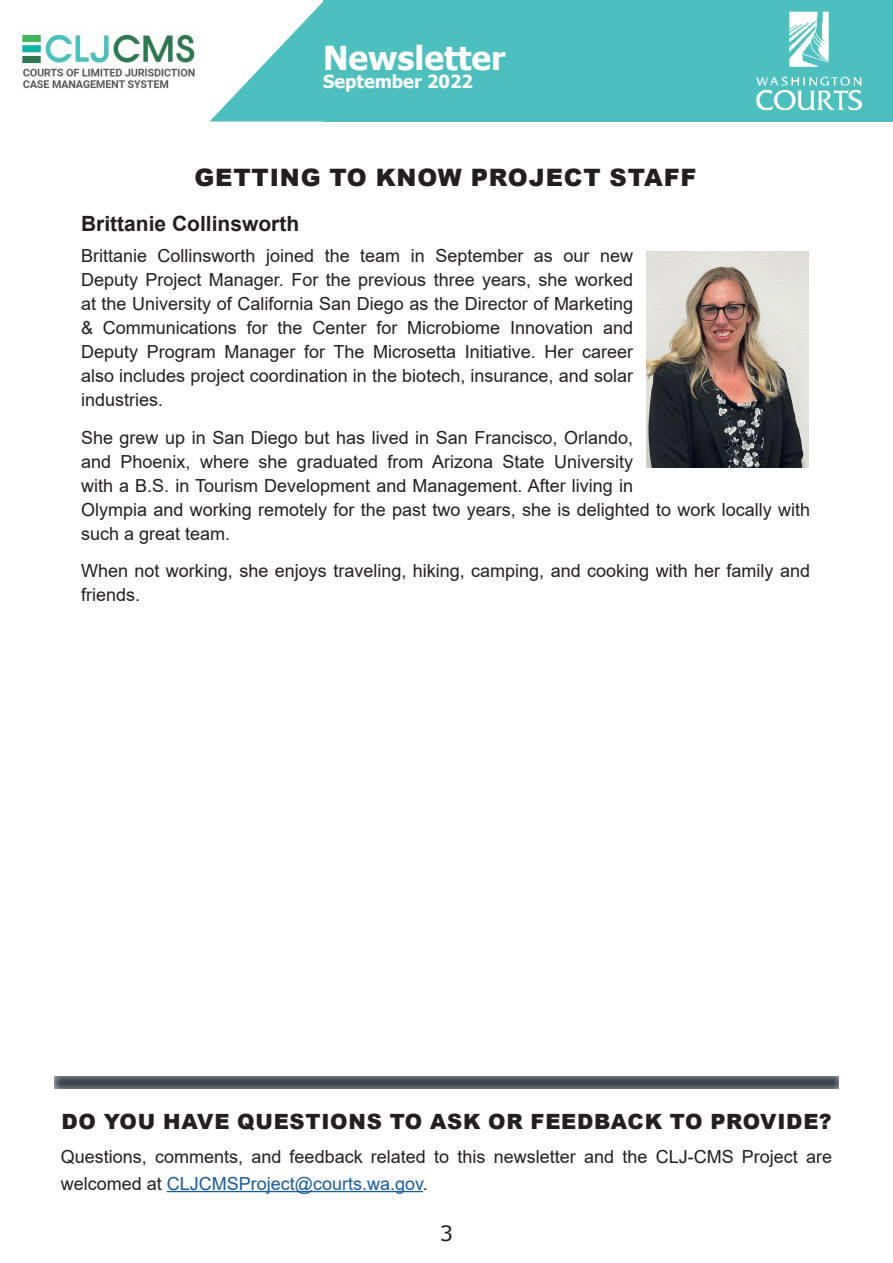
<style>
.page{position:relative;width:893px;height:1263px;background:#fff}
.page>*{position:absolute;margin:0;border:0;box-sizing:border-box;transform-origin:0 0}
.t1{font:700 33px "Tahoma";color:#fff}
.Heading_2{font:900 24px "Arial";letter-spacing:.035em;color:#231f20}
.t2{font:900 21px "Arial";letter-spacing:.035em;color:#231f20}
.Heading_3{font:700 21px "Arial";color:#231f20}
.t3{font:21px "Verdana";color:#231f20}
.AOC_Paragraph{font:18px/24px "Arial";color:#231f20}
.t4{font:700 18px "Tahoma";color:#fff}
.s1{color:#175d9e}
</style>
<div class="page">
<svg style="left:209px;top:2px;width:114px;height:120px"></svg>
<div style="left:323px;top:0;width:570px;height:122px;background:#4dbfbf"></div>
<img style="left:21px;top:30px;width:174px;height:58px">
<img style="left:756px;top:11px;width:107px;height:99px">
<hr style="left:167px;top:1191px;width:256px;height:1px;background:#175d9e">
<div style="left:53px;top:1075px;width:786px;height:16px;background:#fff;opacity:.75"></div>
<img style="left:646px;top:251px;width:162px;height:216px">
<p class="t1" style="left:323px;top:35px;width:184px">Newsletter</p>
<p class="t4" style="left:323px;top:68px;width:151px">September 2022</p>
<p class="Heading_2" style="left:194px;top:160px;width:504px">GETTING TO KNOW PROJECT STAFF</p>
<p class="Heading_3" style="left:81px;top:209px;width:220px">Brittanie Collinsworth</p>
<p class="AOC_Paragraph" style="left:81px;top:244px;width:553px;text-align:justify">Brittanie Collinsworth joined the team in September as our new Deputy Project Manager. For the previous three years, she worked at the University of California San Diego as the Director of Marketing &amp; Communications for the Center for Microbiome Innovation and Deputy Program Manager for The Microsetta Initiative. Her career also includes project coordination in the biotech, insurance, and solar industries.</p>
<p class="AOC_Paragraph" style="left:81px;top:425px;width:730px">She grew up in San Diego but has lived in San Francisco, Orlando,<br>and Phoenix, where she graduated from Arizona State University<br>with a B.S. in Tourism Development and Management. After living in<br>Olympia and working remotely for the past two years, she is delighted to work locally with such a great team.</p>
<p class="AOC_Paragraph" style="left:81px;top:559px;width:731px">When not working, she enjoys traveling, hiking, camping, and cooking with her family and friends.</p>
<p class="t2" style="left:62px;top:1106px;width:772px">DO YOU HAVE QUESTIONS TO ASK OR FEEDBACK TO PROVIDE?</p>
<p class="AOC_Paragraph" style="left:61px;top:1143px;width:773px;line-height:27px">Questions, comments, and feedback related to this newsletter and the CLJ-CMS Project are welcomed at <span class="s1">CLJCMSProject@courts.wa.gov</span>.</p>
<p class="t3" style="left:440px;top:1218px;width:15px">3</p>
</div>
